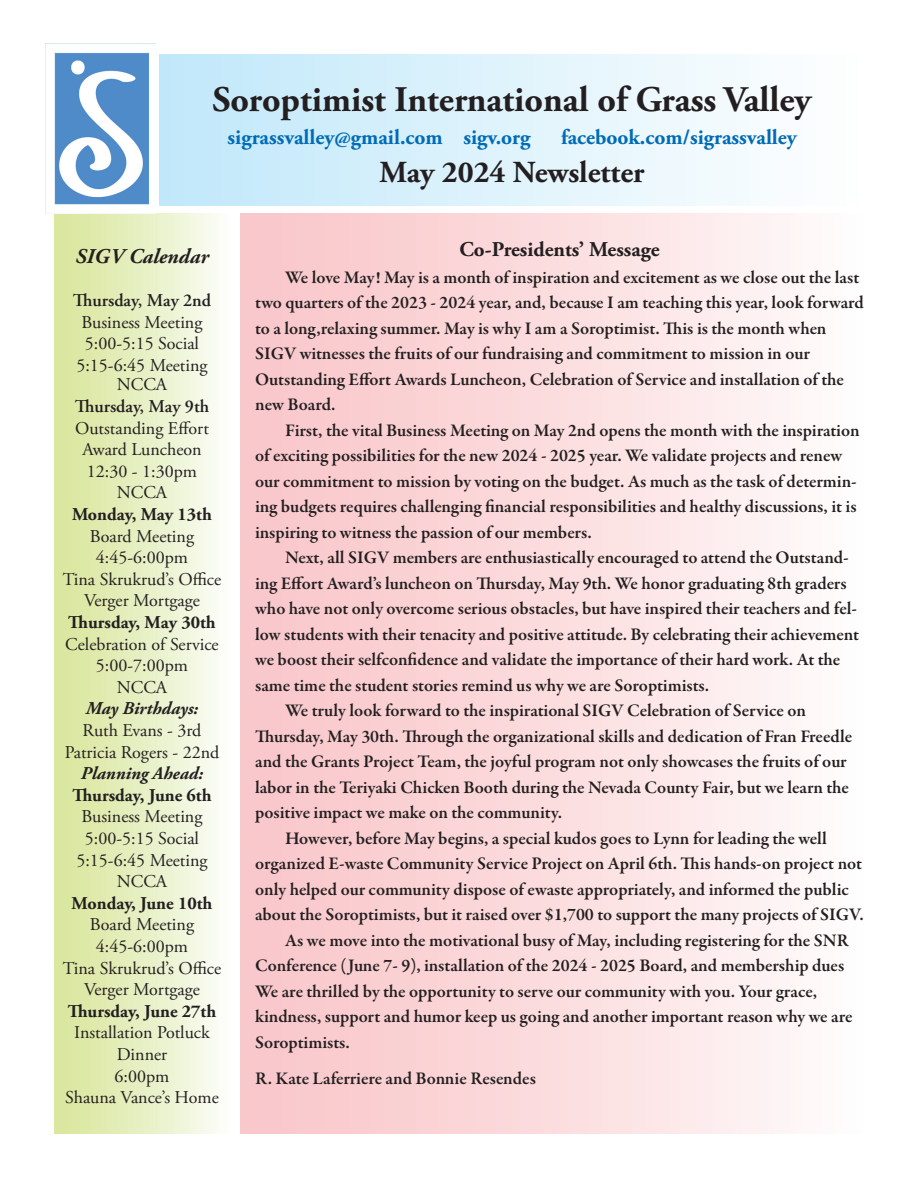
<style>
.page{position:relative;width:918px;height:1188px;background:#fff}
.page>*{position:absolute;margin:0;border:0;box-sizing:border-box;transform-origin:0 0}
.t1{font:700 36px "Adobe Garamond Pro";color:#231f20}
.t2{font:700 30.6px "Adobe Garamond Pro";color:#231f20}
.t3{font:700 21.45px "Adobe Garamond Pro";color:#006bb6}
.t4{font:700 21px "Adobe Garamond Pro";color:#231f20}
.Calendar_Date{font:italic 700 21px "Adobe Garamond Pro";color:#231f20}
.t5{font:600 18px/25.5px "Garamond Premr Pro";letter-spacing:-.005em;color:#231f20}
.Calendar_Date-2{font:18px "Adobe Garamond Pro";color:#231f20}
.Calendar_info{font:18px "Adobe Garamond Pro";color:#231f20}
.Calendar_info-2{font:700 18px "Adobe Garamond Pro";color:#231f20}
.Italisized_words{font:18px "Adobe Garamond Pro";color:#231f20}
.Calendar_Date-3{font:600 18px "Adobe Garamond Pro";color:#231f20}
._8_pt_space{font:700 18px "Adobe Garamond Pro";color:#231f20}
.Calendar_Date-4{font:700 18px "Adobe Garamond Pro";color:#231f20}
.Italisized_words-2{font:italic 700 18px "Adobe Garamond Pro";color:#231f20}
.Calendar_Date-5{font:italic 700 18px "Adobe Garamond Pro";color:#231f20}
</style>
<div class="page">
<div style="left:54px;top:214px;width:176px;height:920px;background:linear-gradient(to right,#d7e596,#fafcf7)"></div>
<div style="left:241px;top:214px;width:623px;height:920px;background:linear-gradient(to right,#f9c3c7,#fefbfa)"></div>
<div style="left:160px;top:54px;width:704px;height:151px;background:linear-gradient(to right,#c1e8fa,#fffffe)"></div>
<img style="left:45px;top:44px;width:104px;height:170px">
<p class="t1" style="left:212px;top:78px;width:601px">Soroptimist International of Grass Valley</p>
<p class="t3" style="left:228px;top:125px;width:217px">sigrassvalley@gmail.com</p>
<p class="t3" style="left:463px;top:125px;width:69px">sigv.org</p>
<p class="t3" style="left:561px;top:125px;width:237px">facebook.com/sigrassvalley</p>
<p class="Calendar_Date" style="left:75px;top:244px;width:135px">SIGV Calendar</p>
<p class="Calendar_Date-3" style="left:73px;top:290px;width:140px">Thursday, May 2nd</p>
<p class="Calendar_Date-2" style="left:82px;top:311px;width:122px">Business Meeting</p>
<p class="Calendar_Date-2" style="left:85px;top:333px;width:116px">5:00-5:15 Social</p>
<p class="Calendar_Date-2" style="left:76px;top:354px;width:133px">5:15-6:45 Meeting</p>
<p class="Calendar_Date-2" style="left:117px;top:374px;width:52px">NCCA</p>
<p class="Calendar_Date-3" style="left:75px;top:396px;width:136px">Thursday, May 9th</p>
<p class="Calendar_Date-2" style="left:75px;top:417px;width:135px">Outstanding Effort</p>
<p class="Calendar_Date-2" style="left:82px;top:439px;width:121px">Award Luncheon</p>
<p class="Calendar_Date-2" style="left:87px;top:460px;width:112px">12:30 - 1:30pm</p>
<p class="Calendar_Date-2" style="left:117px;top:482px;width:52px">NCCA</p>
<p class="Calendar_Date-4" style="left:72px;top:504px;width:141px">Monday, May 13th</p>
<p class="Calendar_Date-2" style="left:90px;top:525px;width:106px">Board Meeting</p>
<p class="Calendar_Date-2" style="left:96px;top:547px;width:94px">4:45-6:00pm</p>
<p class="Calendar_Date-2" style="left:63px;top:568px;width:160px">Tina Skrukrud’s Office</p>
<p class="Calendar_Date-2" style="left:84px;top:590px;width:117px">Verger Mortgage</p>
<p class="Calendar_info-2" style="left:68px;top:612px;width:149px">Thursday, May 30th</p>
<p class="Calendar_info" style="left:65px;top:633px;width:155px">Celebration of Service</p>
<p class="Calendar_info" style="left:96px;top:655px;width:94px">5:00-7:00pm</p>
<p class="Calendar_info" style="left:117px;top:676px;width:52px">NCCA</p>
<p class="Calendar_Date-5" style="left:86px;top:698px;width:114px">May Birthdays:</p>
<p class="Italisized_words" style="left:83px;top:719px;width:120px">Ruth Evans - 3rd</p>
<p class="Italisized_words" style="left:65px;top:741px;width:156px">Patricia Rogers - 22nd</p>
<p class="Italisized_words-2" style="left:81px;top:763px;width:124px">Planning Ahead:</p>
<p class="Calendar_info-2" style="left:72px;top:785px;width:141px">Thursday, June 6th</p>
<p class="Calendar_info" style="left:82px;top:806px;width:122px">Business Meeting</p>
<p class="Calendar_info" style="left:85px;top:827px;width:116px">5:00-5:15 Social</p>
<p class="Calendar_info" style="left:76px;top:849px;width:133px">5:15-6:45 Meeting</p>
<p class="Calendar_info" style="left:117px;top:871px;width:52px">NCCA</p>
<p class="_8_pt_space" style="left:72px;top:893px;width:142px">Monday, June 10th</p>
<p class="Calendar_Date-2" style="left:90px;top:914px;width:106px">Board Meeting</p>
<p class="Calendar_Date-2" style="left:96px;top:935px;width:94px">4:45-6:00pm</p>
<p class="Calendar_Date-2" style="left:63px;top:957px;width:160px">Tina Skrukrud’s Office</p>
<p class="Calendar_Date-2" style="left:84px;top:979px;width:117px">Verger Mortgage</p>
<p class="Calendar_info-2" style="left:68px;top:1001px;width:150px">Thursday, June 27th</p>
<p class="Calendar_info" style="left:74px;top:1022px;width:137px">Installation Potluck</p>
<p class="Calendar_info" style="left:117px;top:1043px;width:52px">Dinner</p>
<p class="Calendar_info" style="left:115px;top:1065px;width:56px">6:00pm</p>
<p class="Calendar_info" style="left:65px;top:1087px;width:155px">Shauna Vance’s Home</p>
<p class="t2" style="left:379px;top:155px;width:267px">May 2024 Newsletter</p>
<p class="t4" style="left:460px;top:237px;width:202px">Co-Presidents’ Message</p>
<p class="t5" style="left:255px;top:265px;width:610px;text-indent:30px">We love May! May is a month of inspiration and excitement as we close out the last two quarters of the 2023 - 2024 year, and, because I am teaching this year, look forward to a long,relaxing summer. May is why I am a Soroptimist. This is the month when SIGV witnesses the fruits of our fundraising and commitment to mission in our</p>
<p class="t5" style="left:255px;top:367px;width:590px">Outstanding Effort Awards Luncheon, Celebration of Service and installation of the new Board.</p>
<p class="t5" style="left:255px;top:418px;width:606px;text-indent:30px">First, the vital Business Meeting on May 2nd opens the month with the inspiration of exciting possibilities for the new 2024 - 2025 year. We validate projects and renew our commitment to mission by voting on the budget. As much as the task of determin&shy;ing budgets requires challenging financial responsibilities and healthy discussions, it is inspiring to witness the passion of our members.</p>
<p class="t5" style="left:255px;top:545px;width:605px;text-indent:30px">Next, all SIGV members are enthusiastically encouraged to attend the Outstand&shy;ing Effort Award’s luncheon on Thursday, May 9th. We honor graduating 8th graders who have not only overcome serious obstacles, but have inspired their teachers and fel&shy;low students with their tenacity and positive attitude. By celebrating their achievement we boost their selfconfidence and validate the importance of their hard work. At the same time the student stories remind us why we are Soroptimists.</p>
<p class="t5" style="left:285px;top:698px;width:522px">We truly look forward to the inspirational SIGV Celebration of Service on</p>
<p class="t5" style="left:255px;top:724px;width:599px">Thursday, May 30th. Through the organizational skills and dedication of Fran Freedle and the Grants Project Team, the joyful program not only showcases the fruits of our labor in the Teriyaki Chicken Booth during the Nevada County Fair, but we learn the positive impact we make on the community.</p>
<p class="t5" style="left:285px;top:826px;width:543px">However, before May begins, a special kudos goes to Lynn for leading the well</p>
<p class="t5" style="left:255px;top:851px;width:610px">organized E-waste Community Service Project on April 6th. This hands-on project not only helped our community dispose of ewaste appropriately, and informed the public about the Soroptimists, but it raised over $1,700 to support the many projects of SIGV.</p>
<p class="t5" style="left:285px;top:928px;width:565px">As we move into the motivational busy of May, including registering for the SNR</p>
<p class="t5" style="left:255px;top:953px;width:599px">Conference (June 7- 9), installation of the 2024 - 2025 Board, and membership dues We are thrilled by the opportunity to serve our community with you. Your grace, kindness, support and humor keep us going and another important reason why we are Soroptimists.</p>
<p class="t5" style="left:255px;top:1066px;width:282px">R. Kate Laferriere and Bonnie Resendes</p>
</div>
